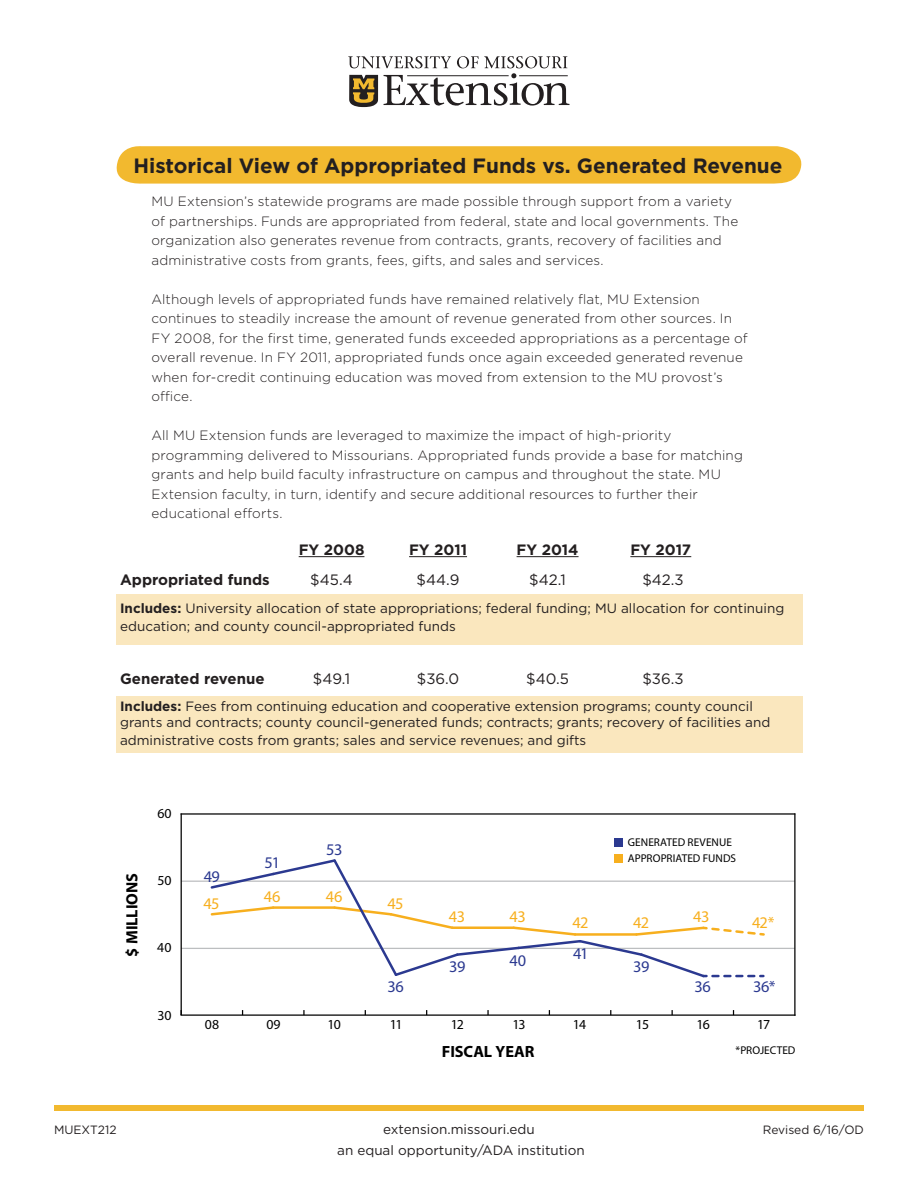
<style>
.page{position:relative;width:918px;height:1188px;background:#fff}
.page>*{position:absolute;margin:0;border:0;box-sizing:border-box;transform-origin:0 0}
.t1{font:700 20.7px "Gotham";color:#231f20}
.t2{font:16.35px "Myriad Pro";letter-spacing:-.03em;color:#2b3990}
.t3{font:16.35px "Myriad Pro";letter-spacing:-.03em;color:#f7af1e}
.t4{font:700 16.35px "Myriad Pro";letter-spacing:-.005em;color:#000}
.t5{font:700 15px "Gotham";color:#231f20}
.t6{font:15px "Gotham";color:#231f20}
.t7{font:13.8px "Myriad Pro";letter-spacing:-.055em;color:#000}
.t8{font:300 13.5px/19.5px "Gotham";letter-spacing:.01em;color:#231f20}
.t9{font:13.5px/18px "Gotham";color:#231f20}
.t10{font:12px "Gotham";color:#231f20}
.t11{font:11.25px/16.4px "Myriad Pro";letter-spacing:.005em;color:#000}
.s1{font-weight:700}
</style>
<div class="page">
<div style="left:116px;top:696px;width:687px;height:57px;background:#fae7be"></div>
<div style="left:116px;top:594px;width:687px;height:51px;background:#fae7be"></div>
<hr style="left:299px;top:556px;width:65px;height:1px;background:#231f20">
<hr style="left:409px;top:556px;width:58px;height:1px;background:#231f20">
<hr style="left:517px;top:556px;width:62px;height:1px;background:#231f20">
<hr style="left:630px;top:556px;width:61px;height:1px;background:#231f20">
<div style="left:116px;top:146px;width:686px;height:38px;background:#f2b92f"></div>
<svg style="left:348px;top:56px;width:221px;height:51px"></svg>
<div style="left:54px;top:1105px;width:810px;height:6px;background:#f2b92f"></div>
<hr style="left:181px;top:881px;width:614px;height:1px;background:#bcbec0">
<hr style="left:181px;top:948px;width:614px;height:1px;background:#bcbec0">
<hr style="left:181px;top:813px;width:614px;height:2px;background:#000">
<hr style="left:181px;top:813px;width:1px;height:202px;background:#000">
<hr style="left:181px;top:1014px;width:614px;height:2px;background:#000">
<hr style="left:794px;top:814px;width:2px;height:201px;background:#000">
<div style="left:614px;top:838px;width:9px;height:9px;background:#2b3990"></div>
<div style="left:614px;top:854px;width:9px;height:9px;background:#f7af1e"></div>
<svg style="left:209px;top:859px;width:555px;height:119px"></svg>
<p class="t1" style="left:133px;top:152px;width:651px">Historical View of Appropriated Funds vs. Generated Revenue</p>
<p class="t8" style="left:151px;top:191px;width:588px">MU Extension’s statewide programs are made possible through support from a variety of partnerships. Funds are appropriated from federal, state and local governments. The organization also generates revenue from contracts, grants, recovery of facilities and administrative costs from grants, fees, gifts, and sales and services.</p>
<p class="t8" style="left:151px;top:289px;width:598px">Although levels of appropriated funds have remained relatively flat, MU Extension continues to steadily increase the amount of revenue generated from other sources. In FY 2008, for the first time, generated funds exceeded appropriations as a percentage of overall revenue. In FY 2011, appropriated funds once again exceeded generated revenue when for-credit continuing education was moved from extension to the MU provost’s office.</p>
<p class="t8" style="left:151px;top:425px;width:593px">All MU Extension funds are leveraged to maximize the impact of high-priority programming delivered to Missourians. Appropriated funds provide a base for matching grants and help build faculty infrastructure on campus and throughout the state. MU Extension faculty, in turn, identify and secure additional resources to further their educational efforts.</p>
<p class="t5" style="left:299px;top:540px;width:67px">FY 2008</p>
<p class="t5" style="left:409px;top:540px;width:59px">FY 2011</p>
<p class="t5" style="left:517px;top:540px;width:63px">FY 2014</p>
<p class="t5" style="left:630px;top:540px;width:62px">FY 2017</p>
<p class="t5" style="left:120px;top:570px;width:151px">Appropriated funds</p>
<p class="t6" style="left:310px;top:570px;width:44px">$45.4</p>
<p class="t6" style="left:417px;top:570px;width:45px">$44.9</p>
<p class="t6" style="left:529px;top:570px;width:38px">$42.1</p>
<p class="t6" style="left:642px;top:570px;width:43px">$42.3</p>
<p class="t9" style="left:120px;top:599px;width:666px"><span class="s1">Includes:</span> University allocation of state appropriations; federal funding; MU allocation for continuing education; and county council-appropriated funds</p>
<p class="t5" style="left:120px;top:669px;width:146px">Generated revenue</p>
<p class="t6" style="left:313px;top:669px;width:39px">$49.1</p>
<p class="t6" style="left:417px;top:669px;width:44px">$36.0</p>
<p class="t6" style="left:526px;top:669px;width:44px">$40.5</p>
<p class="t6" style="left:642px;top:669px;width:43px">$36.3</p>
<p class="t9" style="left:120px;top:697px;width:652px;line-height:16.2px"><span class="s1">Includes:</span> Fees from continuing education and cooperative extension programs; county council grants and contracts; county council-generated funds; contracts; grants; recovery of facilities and</p>
<p class="t9" style="left:120px;top:731px;width:468px">administrative costs from grants; sales and service revenues; and gifts</p>
<p class="t7" style="left:157px;top:806px;width:16px">60</p>
<p class="t4" style="left:123px;top:957px;width:85px;rotate:-90deg">$ MILLIONS</p>
<p class="t7" style="left:158px;top:873px;width:15px">50</p>
<p class="t7" style="left:157px;top:940px;width:16px">40</p>
<p class="t7" style="left:158px;top:1008px;width:16px">30</p>
<p class="t2" style="left:204px;top:867px;width:18px">49</p>
<p class="t3" style="left:203px;top:895px;width:18px">45</p>
<p class="t2" style="left:265px;top:853px;width:17px">51</p>
<p class="t2" style="left:326px;top:841px;width:18px">53</p>
<p class="t3" style="left:264px;top:887px;width:18px">46</p>
<p class="t3" style="left:326px;top:887px;width:18px">46</p>
<p class="t7" style="left:205px;top:1017px;width:16px">08</p>
<p class="t7" style="left:266px;top:1017px;width:16px">09</p>
<p class="t7" style="left:327px;top:1017px;width:15px">10</p>
<p class="t3" style="left:387px;top:895px;width:18px">45</p>
<p class="t11" style="left:628px;top:834px;width:110px">GENERATED REVENUE<br>APPROPRIATED FUNDS</p>
<p class="t3" style="left:449px;top:908px;width:18px">43</p>
<p class="t3" style="left:509px;top:908px;width:18px">43</p>
<p class="t3" style="left:693px;top:908px;width:18px">43</p>
<p class="t3" style="left:573px;top:914px;width:18px">42</p>
<p class="t3" style="left:633px;top:914px;width:18px">42</p>
<p class="t2" style="left:449px;top:958px;width:18px">39</p>
<p class="t2" style="left:509px;top:951px;width:18px">40</p>
<p class="t2" style="left:573px;top:945px;width:17px">41</p>
<p class="t2" style="left:633px;top:958px;width:18px">39</p>
<p class="t2" style="left:387px;top:978px;width:18px">36</p>
<p class="t2" style="left:694px;top:978px;width:18px">36</p>
<p class="t3" style="left:752px;top:914px;width:24px">42*</p>
<p class="t2" style="left:753px;top:978px;width:24px">36*</p>
<p class="t7" style="left:390px;top:1017px;width:14px">11</p>
<p class="t7" style="left:451px;top:1017px;width:15px">12</p>
<p class="t7" style="left:512px;top:1017px;width:15px">13</p>
<p class="t7" style="left:573px;top:1017px;width:15px">14</p>
<p class="t7" style="left:636px;top:1017px;width:15px">15</p>
<p class="t7" style="left:696px;top:1017px;width:15px">16</p>
<p class="t7" style="left:757px;top:1017px;width:14px">17</p>
<p class="t4" style="left:442px;top:1042px;width:94px">FISCAL YEAR</p>
<p class="t11" style="left:736px;top:1043px;width:61px">*PROJECTED</p>
<p class="t9" style="left:383px;top:1120px;width:153px">extension.missouri.edu</p>
<p class="t9" style="left:337px;top:1141px;width:249px">an equal opportunity/ADA institution</p>
<p class="t10" style="left:54px;top:1122px;width:64px">MUEXT212</p>
<p class="t10" style="left:763px;top:1122px;width:103px">Revised 6/16/OD</p>
</div>
